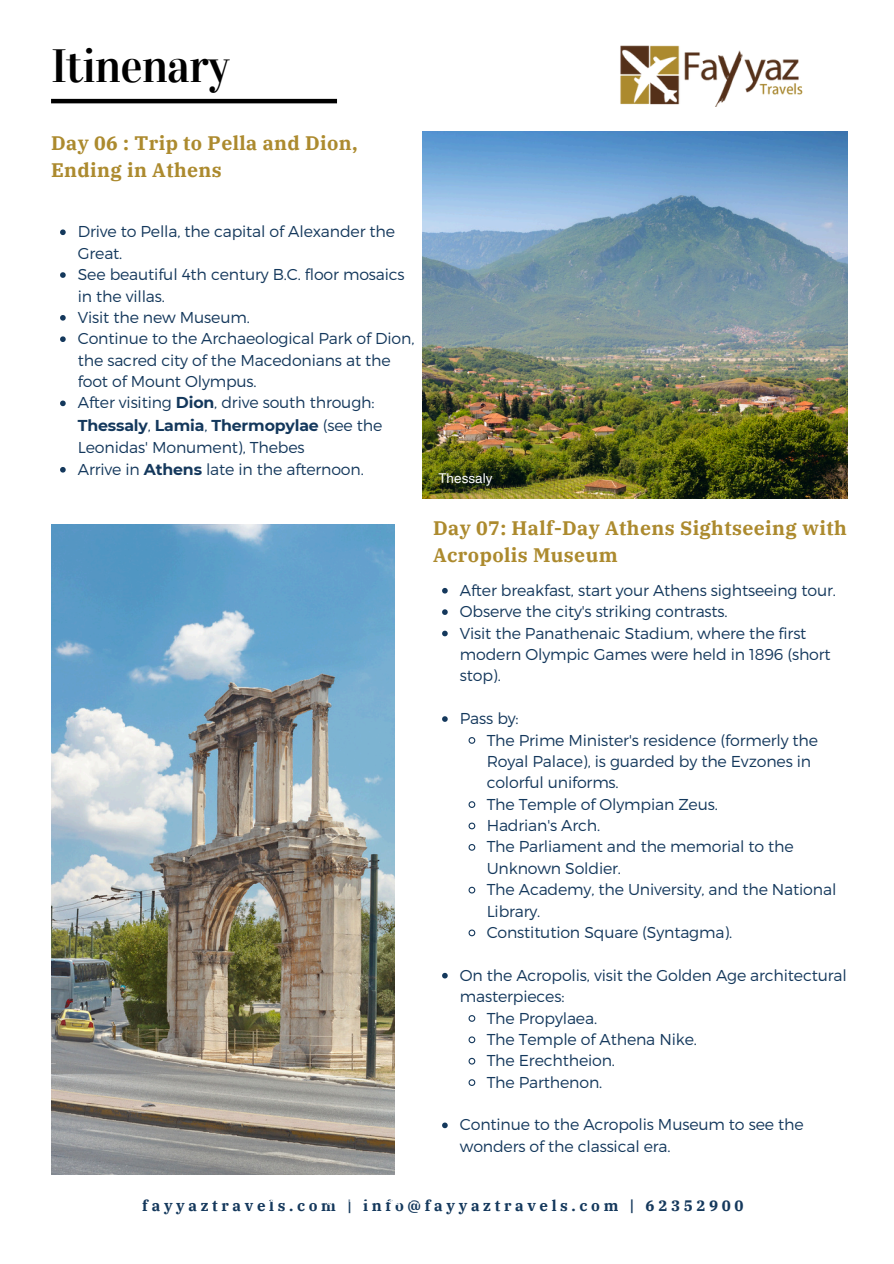
<style>
.page{position:relative;width:894px;height:1264px;background:#fff}
.page>*{position:absolute;margin:0;border:0;box-sizing:border-box;transform-origin:0 0}
.t1{font:46.5px "Vidaloka";letter-spacing:-.02em;color:#000}
.t2{font:700 19.5px/27px "IBM Plex Serif";letter-spacing:.02em;color:#ac8a2e}
.t3{font:300 15.75px/21.3px "Montserrat";letter-spacing:-.01em;color:#14385c}
.t4{font:700 15.15px "IBM Plex Serif";letter-spacing:.24em;color:#14385c}
.t5{font:13.5px "Helvetica";color:#fff}
.s1{font-weight:700}
</style>
<div class="page">
<img style="left:620px;top:46px;width:183px;height:61px">
<hr style="left:51px;top:99px;width:286px;height:4px;background:#000">
<img style="left:422px;top:131px;width:425px;height:367px">
<svg style="left:60px;top:229px;width:6px;height:6px"></svg>
<svg style="left:60px;top:272px;width:6px;height:6px"></svg>
<svg style="left:60px;top:315px;width:6px;height:5px"></svg>
<svg style="left:60px;top:336px;width:6px;height:6px"></svg>
<svg style="left:60px;top:400px;width:6px;height:6px"></svg>
<svg style="left:60px;top:467px;width:6px;height:5px"></svg>
<svg style="left:442px;top:588px;width:5px;height:5px"></svg>
<svg style="left:442px;top:609px;width:5px;height:6px"></svg>
<svg style="left:442px;top:630px;width:5px;height:6px"></svg>
<svg style="left:442px;top:716px;width:5px;height:6px"></svg>
<svg style="left:468px;top:737px;width:8px;height:7px"></svg>
<svg style="left:468px;top:801px;width:8px;height:7px"></svg>
<svg style="left:468px;top:822px;width:8px;height:8px"></svg>
<svg style="left:468px;top:844px;width:8px;height:7px"></svg>
<svg style="left:468px;top:886px;width:8px;height:8px"></svg>
<svg style="left:468px;top:929px;width:8px;height:8px"></svg>
<svg style="left:442px;top:972px;width:5px;height:6px"></svg>
<svg style="left:468px;top:1015px;width:8px;height:7px"></svg>
<svg style="left:468px;top:1036px;width:8px;height:8px"></svg>
<svg style="left:468px;top:1057px;width:8px;height:8px"></svg>
<svg style="left:468px;top:1079px;width:8px;height:7px"></svg>
<svg style="left:442px;top:1122px;width:5px;height:6px"></svg>
<img style="left:51px;top:524px;width:343px;height:650px">
<p class="t1" style="left:51px;top:38px;width:180px">Itinenary</p>
<h2 class="t2" style="left:51px;top:129px;width:308px">Day 06 : Trip to Pella and Dion,<br>Ending in Athens</h2>
<p class="t3" style="left:78px;top:220px;width:319px">Drive to Pella, the capital of Alexander the<br>Great.</p>
<p class="t3" style="left:78px;top:263px;width:328px">See beautiful 4th century B.C. floor mosaics in the villas.</p>
<p class="t3" style="left:78px;top:306px;width:173px">Visit the new Museum.</p>
<p class="t3" style="left:78px;top:327px;width:338px">Continue to the Archaeological Park of Dion, the sacred city of the Macedonians at the foot of Mount Olympus.</p>
<p class="t3" style="left:78px;top:391px;width:306px;line-height:22.5px">After visiting <span class="s1">Dion</span>, drive south through:<br><span class="s1">Thessaly</span>, <span class="s1">Lamia</span>, <span class="s1">Thermopylae</span> (see the<br>Leonidas' Monument), Thebes</p>
<p class="t3" style="left:78px;top:458px;width:287px">Arrive in <span class="s1">Athens</span> late in the afternoon.</p>
<p class="t5" style="left:438px;top:473px;width:55px">Thessaly</p>
<h3 class="t2" style="left:433px;top:514px;width:415px">Day 07: Half-Day Athens Sightseeing with<br>Acropolis Museum</h3>
<p class="t3" style="left:459px;top:578px;width:377px">After breakfast, start your Athens sightseeing tour.</p>
<p class="t3" style="left:459px;top:600px;width:269px">Observe the city's striking contrasts.</p>
<p class="t3" style="left:459px;top:621px;width:372px">Visit the Panathenaic Stadium, where the first modern Olympic Games were held in 1896 (short stop).</p>
<p class="t3" style="left:459px;top:707px;width:60px">Pass by:</p>
<p class="t3" style="left:486px;top:728px;width:333px">The Prime Minister's residence (formerly the<br>Royal Palace), is guarded by the Evzones in colorful uniforms.</p>
<p class="t3" style="left:486px;top:792px;width:233px">The Temple of Olympian Zeus.</p>
<p class="t3" style="left:486px;top:814px;width:115px">Hadrian's Arch.</p>
<p class="t3" style="left:486px;top:835px;width:308px">The Parliament and the memorial to the<br>Unknown Soldier.</p>
<p class="t3" style="left:486px;top:878px;width:351px">The Academy, the University, and the National<br>Library.</p>
<p class="t3" style="left:486px;top:920px;width:247px">Constitution Square (Syntagma).</p>
<p class="t3" style="left:459px;top:963px;width:388px">On the Acropolis, visit the Golden Age architectural masterpieces:</p>
<p class="t3" style="left:486px;top:1006px;width:112px">The Propylaea.</p>
<h4 class="t3" style="left:486px;top:1027px;width:212px">The Temple of Athena Nike.</h4>
<p class="t3" style="left:486px;top:1049px;width:130px">The Erechtheion.</p>
<p class="t3" style="left:486px;top:1070px;width:117px">The Parthenon.</p>
<p class="t3" style="left:459px;top:1113px;width:345px">Continue to the Acropolis Museum to see the wonders of the classical era.</p>
<p class="t4" style="left:142px;top:1195px;width:602px">fayyaztravels.com | info@fayyaztravels.com | 62352900</p>
</div>
